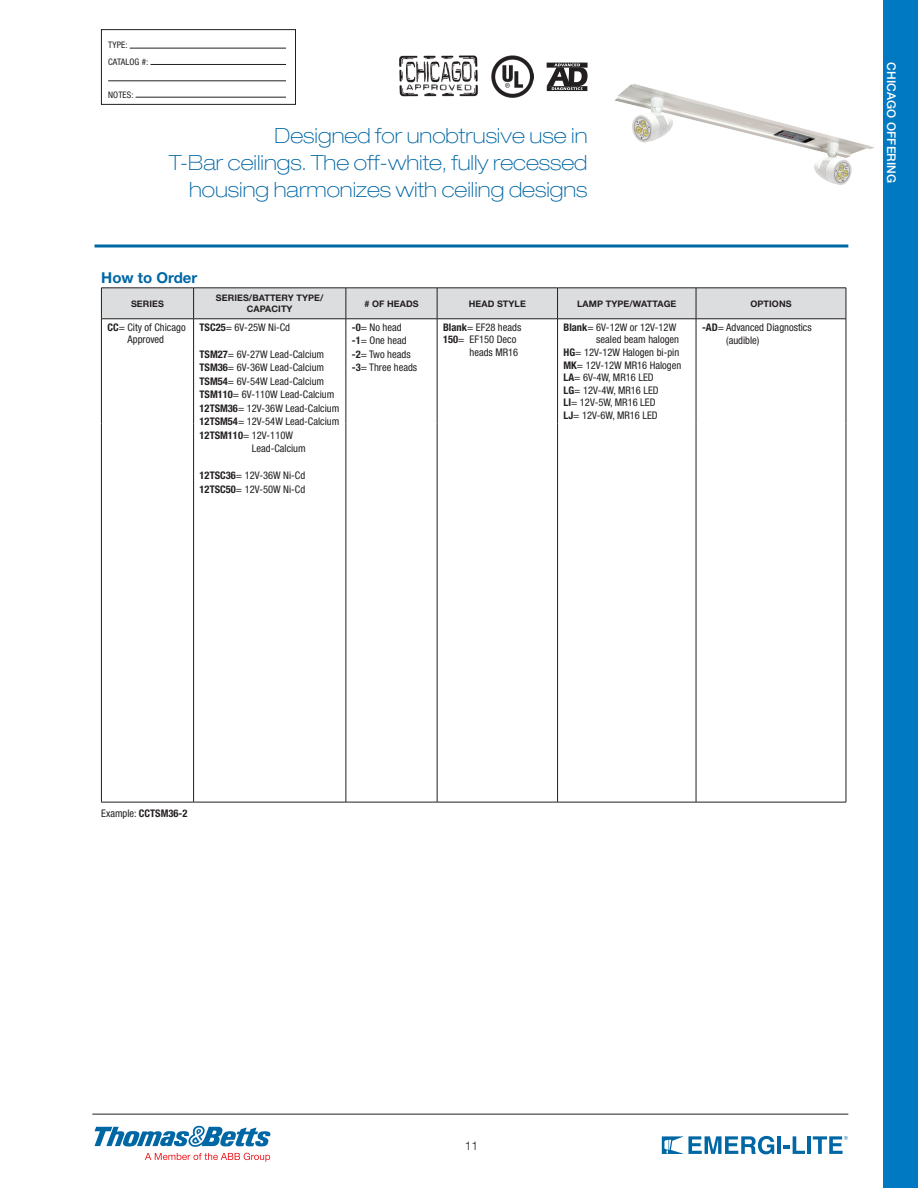
<style>
.page{position:relative;width:918px;height:1188px;background:#fff}
.page>*{position:absolute;margin:0;border:0;box-sizing:border-box;transform-origin:0 0}
.Subtitle_L{font:100 expanded 21px/27px "Helvetica Neue LT Std";color:#0067a5;text-align:right}
.Features_Title{font:700 15px "Helvetica Neue LT Std";color:#0067a5}
.t1{font:500 12px "Helvetica Neue LT Std";letter-spacing:.01em;color:#fff}
.t2{font:500 expanded 12px "Helvetica Neue LT Std";letter-spacing:.01em;color:#fff}
.t3{font:300 12px "Helvetica Neue LT Std";color:#231f20}
.Table_Text{font:condensed 10.5px/12.6px "Helvetica Neue LT Std";color:#231f20}
.Table_Text-2{font:700 condensed 10.5px "Helvetica Neue LT Std";color:#231f20}
.Table_Title{font:700 9px/10.8px "Helvetica Neue LT Std";letter-spacing:.01em;color:#231f20;text-align:center}
.t4{font:condensed 9px/16.4px "Helvetica Neue LT Std";letter-spacing:.01em;color:#231f20}
.s1{font-weight:700}
.s2{font-weight:400}
</style>
<div class="page">
<hr style="left:92px;top:1114px;width:756px;height:1px;background:#231f20">
<svg style="left:662px;top:1136px;width:112px;height:18px"></svg>
<hr style="left:777px;top:1136px;width:4px;height:18px;background:#0067a5">
<svg style="left:783px;top:1136px;width:22px;height:18px"></svg>
<hr style="left:807px;top:1136px;width:4px;height:18px;background:#0067a5">
<svg style="left:813px;top:1136px;width:35px;height:18px"></svg>
<svg style="left:145px;top:1153px;width:125px;height:9px"></svg>
<svg style="left:95px;top:1126px;width:175px;height:21px"></svg>
<svg style="left:94px;top:244px;width:754px;height:4px;background:#3f8cbb"></svg>
<div style="left:883px;top:0;width:35px;height:1188px;background:#0079c2"></div>
<hr style="left:130px;top:48px;width:156px;height:1px;background:#231f20">
<hr style="left:150px;top:64px;width:136px;height:1px;background:#231f20">
<hr style="left:108px;top:80px;width:178px;height:1px;background:#231f20">
<hr style="left:136px;top:97px;width:150px;height:1px;background:#231f20">
<div style="left:101px;top:29px;width:195px;height:76px;border:1px solid #231f20"></div>
<svg style="left:547px;top:63px;width:41px;height:28px"></svg>
<img style="left:491px;top:56px;width:42px;height:42px">
<div style="left:102px;top:289px;width:744px;height:30px;background:#dcdddf"></div>
<hr style="left:101px;top:288px;width:1px;height:31px;background:#231f20">
<hr style="left:101px;top:319px;width:93px;height:1px;background:#231f20">
<hr style="left:194px;top:319px;width:152px;height:1px;background:#231f20">
<hr style="left:346px;top:319px;width:91px;height:1px;background:#231f20">
<hr style="left:437px;top:319px;width:121px;height:1px;background:#231f20">
<hr style="left:558px;top:319px;width:138px;height:1px;background:#231f20">
<hr style="left:696px;top:319px;width:150px;height:1px;background:#231f20">
<hr style="left:101px;top:288px;width:93px;height:1px;background:#231f20">
<hr style="left:194px;top:288px;width:152px;height:1px;background:#231f20">
<hr style="left:346px;top:288px;width:91px;height:1px;background:#231f20">
<hr style="left:437px;top:288px;width:121px;height:1px;background:#231f20">
<hr style="left:558px;top:288px;width:138px;height:1px;background:#231f20">
<hr style="left:696px;top:288px;width:150px;height:1px;background:#231f20">
<hr style="left:696px;top:319px;width:1px;height:105px;background:#231f20">
<hr style="left:696px;top:424px;width:1px;height:378px;background:#231f20">
<hr style="left:193px;top:288px;width:1px;height:31px;background:#231f20">
<hr style="left:346px;top:288px;width:1px;height:31px;background:#231f20">
<hr style="left:437px;top:288px;width:1px;height:31px;background:#231f20">
<hr style="left:557px;top:288px;width:1px;height:31px;background:#231f20">
<hr style="left:696px;top:288px;width:1px;height:31px;background:#231f20">
<hr style="left:846px;top:288px;width:1px;height:31px;background:#231f20">
<hr style="left:101px;top:319px;width:1px;height:105px;background:#231f20">
<hr style="left:193px;top:319px;width:1px;height:105px;background:#231f20">
<hr style="left:346px;top:319px;width:1px;height:105px;background:#231f20">
<hr style="left:437px;top:319px;width:1px;height:105px;background:#231f20">
<hr style="left:557px;top:319px;width:1px;height:105px;background:#231f20">
<hr style="left:846px;top:319px;width:1px;height:105px;background:#231f20">
<hr style="left:101px;top:424px;width:1px;height:378px;background:#231f20">
<hr style="left:193px;top:424px;width:1px;height:378px;background:#231f20">
<hr style="left:346px;top:424px;width:1px;height:378px;background:#231f20">
<hr style="left:437px;top:424px;width:1px;height:378px;background:#231f20">
<hr style="left:557px;top:424px;width:1px;height:378px;background:#231f20">
<hr style="left:846px;top:424px;width:1px;height:378px;background:#231f20">
<hr style="left:101px;top:802px;width:93px;height:1px;background:#231f20">
<hr style="left:194px;top:802px;width:152px;height:1px;background:#231f20">
<hr style="left:346px;top:802px;width:91px;height:1px;background:#231f20">
<hr style="left:437px;top:802px;width:121px;height:1px;background:#231f20">
<hr style="left:558px;top:802px;width:138px;height:1px;background:#231f20">
<hr style="left:696px;top:802px;width:150px;height:1px;background:#231f20">
<img style="left:399px;top:56px;width:79px;height:40px">
<img style="left:614px;top:84px;width:261px;height:101px">
<p class="t4" style="left:108px;top:37px;width:42px">TYPE:<br>CATALOG #:</p>
<p class="t4" style="left:108px;top:86px;width:27px">NOTES:</p>
<p class="Subtitle_L" style="left:169px;top:122px;width:420px">Designed for unobtrusive use in<br>T-Bar ceilings. The off-white, fully recessed housing harmonizes with ceiling designs</p>
<p class="Features_Title" style="left:101px;top:269px;width:98px">How to Order</p>
<p class="Table_Title" style="left:131px;top:298px;width:34px">SERIES</p>
<p class="Table_Title" style="left:216px;top:292px;width:109px">SERIES/BATTERY TYPE/<br>CAPACITY</p>
<p class="Table_Title" style="left:364px;top:298px;width:56px"># OF HEADS</p>
<p class="Table_Title" style="left:469px;top:298px;width:59px">HEAD STYLE</p>
<p class="Table_Title" style="left:577px;top:298px;width:101px">LAMP TYPE/WATTAGE</p>
<p class="Table_Title" style="left:750px;top:298px;width:43px">OPTIONS</p>
<p class="Table_Text" style="left:107px;top:321px;width:80px;text-align:center"><span class="s1">CC</span>= City of Chicago<br>Approved</p>
<p class="Table_Text" style="left:200px;top:321px;width:92px"><span class="s1">TSC25</span>= 6V-25W Ni-Cd</p>
<p class="Table_Text" style="left:200px;top:348px;width:126px"><span class="s1">TSM27</span>= 6V-27W Lead-Calcium</p>
<p class="Table_Text" style="left:200px;top:361px;width:126px"><span class="s1">TSM36</span>= 6V-36W Lead-Calcium</p>
<p class="Table_Text" style="left:200px;top:375px;width:126px"><span class="s1">TSM54</span>= 6V-54W Lead-Calcium</p>
<p class="Table_Text" style="left:200px;top:388px;width:136px"><span class="s1">TSM110</span>= 6V-110W Lead-Calcium</p>
<p class="Table_Text" style="left:200px;top:402px;width:141px"><span class="s1">12TSM36</span>= 12V-36W Lead-Calcium</p>
<p class="Table_Text" style="left:200px;top:415px;width:141px"><span class="s1">12TSM54</span>= 12V-54W Lead-Calcium</p>
<p class="Table_Text" style="left:252px;top:428px;width:55px;line-height:13.5px;text-indent:-52px"><span class="s1">12TSM110</span>= 12V-110W<br>Lead-Calcium</p>
<p class="Table_Text" style="left:200px;top:469px;width:107px"><span class="s1">12TSC36</span>= 12V-36W Ni-Cd</p>
<p class="Table_Text" style="left:200px;top:483px;width:107px"><span class="s1">12TSC50</span>= 12V-50W Ni-Cd</p>
<p class="Table_Text" style="left:352px;top:321px;width:51px"><span class="s1">-0</span>= No head</p>
<p class="Table_Text" style="left:352px;top:334px;width:56px"><span class="s1">-1</span>= One head</p>
<p class="Table_Text" style="left:352px;top:348px;width:60px"><span class="s1">-2</span>= Two heads</p>
<p class="Table_Text" style="left:352px;top:361px;width:67px"><span class="s1">-3</span>= Three heads</p>
<p class="Table_Text" style="left:443px;top:321px;width:80px"><span class="s1">Blank</span>= EF28 heads</p>
<p class="Table_Text" style="left:443px;top:333px;width:77px;text-align:right"><span class="s1">150</span>= EF150 Deco heads MR16</p>
<p class="Table_Text" style="left:564px;top:321px;width:117px;text-align:right"><span class="s1">Blank</span>= 6V-12W or 12V-12W sealed beam halogen</p>
<p class="Table_Text" style="left:564px;top:346px;width:117px"><span class="s1">HG</span>= 12V-12W Halogen bi-pin</p>
<p class="Table_Text" style="left:564px;top:359px;width:119px"><span class="s1">MK</span>= 12V-12W MR16 Halogen</p>
<p class="Table_Text" style="left:564px;top:371px;width:92px"><span class="s1">LA</span>= 6V-4W, MR16 LED</p>
<p class="Table_Text" style="left:564px;top:384px;width:97px"><span class="s1">LG</span>= 12V-4W, MR16 LED</p>
<p class="Table_Text" style="left:564px;top:396px;width:94px"><span class="s1">LI</span>= 12V-5W, MR16 LED</p>
<p class="Table_Text" style="left:564px;top:409px;width:96px"><span class="s1">LJ</span>= 12V-6W, MR16 LED</p>
<p class="Table_Text" style="left:726px;top:320px;width:87px;line-height:13.5px;text-indent:-24px"><span class="s1">-AD</span>= Advanced Diagnostics (audible)</p>
<p class="t1" style="left:898px;top:62px;width:123px;rotate:90deg">CHICAGO OFFERING</p>
<p class="t2" style="left:899px;top:87px;width:94px;rotate:90deg">SPEC GRADE</p>
<p class="Table_Text-2" style="left:101px;top:806px;width:88px"><span class="s2">Example:</span> CCTSM36-2</p>
<p class="t3" style="left:465px;top:1138px;width:15px">11</p>
</div>
